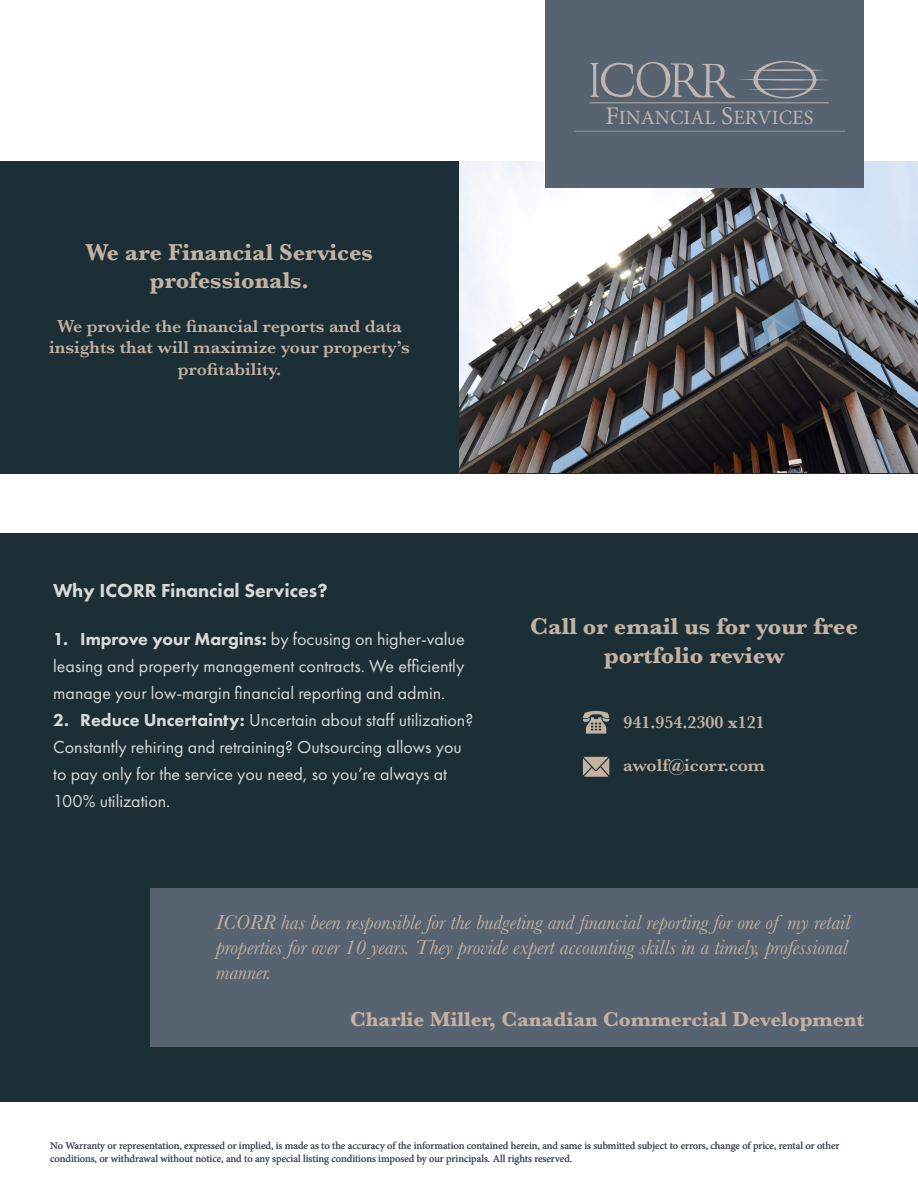
<style>
.page{position:relative;width:918px;height:1188px;background:#fff}
.page>*{position:absolute;margin:0;border:0;box-sizing:border-box;transform-origin:0 0}
.t1{font:700 24px/28.8px "Baskerville";color:#c4b1a1;text-align:center}
.t2{font:italic 21px/25.2px "Baskerville";color:#c4b1a1;text-align:justify}
.t3{font:700 21px "Baskerville";color:#c4b1a1}
.t4{font:20.4px "Minion Pro";color:#c0b4b2}
.t5{font:800 19.5px "Futura PT";color:#d8dad9}
.t6{font:18px/27px "Futura PT";color:#d8dad9;text-align:justify}
.t7{font:600 18px/21.6px "Baskerville";color:#c4b1a1;text-align:center}
.t8{font:10.5px/12.6px "Minion Pro";color:#4b5360}
.s1{font-size:25.5px}
.s2{font-weight:800}
</style>
<div class="page">
<div style="left:0;top:161px;width:918px;height:312px;background:#1c2f36"></div>
<div style="left:0;top:533px;width:918px;height:568px;background:#1c2f36"></div>
<div style="left:150px;top:889px;width:768px;height:158px;background:#586372"></div>
<img style="left:460px;top:161px;width:458px;height:311px">
<div style="left:546px;top:0;width:318px;height:187px;background:#586372"></div>
<svg style="left:574px;top:131px;width:271px;height:1px"></svg>
<svg style="left:590px;top:61px;width:239px;height:43px"></svg>
<svg style="left:583px;top:711px;width:26px;height:23px"></svg>
<svg style="left:583px;top:757px;width:26px;height:20px"></svg>
<p class="t1" style="left:86px;top:238px;width:289px">We are Financial Services</p>
<p class="t1" style="left:150px;top:266px;width:161px">professionals.</p>
<p class="t7" style="left:49px;top:315px;width:362px">We provide the financial reports and data insights that will maximize your property’s profitability.</p>
<p class="t4" style="left:605px;top:104px;width:210px"><span class="s1">F</span>INANCIAL <span class="s1">S</span>ERVICES</p>
<p class="t5" style="left:53px;top:578px;width:276px">Why ICORR Financial Services?</p>
<p class="t6" style="left:53px;top:626px;width:413px"><span class="s2">1. Improve your Margins:</span> by focusing on higher-value leasing and property management contracts. We efficiently manage your low-margin financial reporting and admin.</p>
<p class="t6" style="left:53px;top:707px;width:421px;text-align:left"><span class="s2">2. Reduce Uncertainty:</span> Uncertain about staff utilization?<br>Constantly rehiring and retraining? Outsourcing allows you to pay only for the service you need, so you’re always at 100% utilization.</p>
<p class="t1" style="left:530px;top:612px;width:329px">Call or email us for your free portfolio review</p>
<p class="t7" style="left:623px;top:711px;width:143px">941.954.2300 x121</p>
<p class="t7" style="left:623px;top:754px;width:143px">awolf@icorr.com</p>
<p class="t2" style="left:216px;top:909px;width:636px">ICORR has been responsible for the budgeting and financial reporting for one of my retail properties for over 10 years. They provide expert accounting skills in a timely, professional manner.</p>
<p class="t3" style="left:350px;top:1004px;width:515px">Charlie Miller, Canadian Commercial Development</p>
<p class="t8" style="left:50px;top:1140px;width:791px">No Warranty or representation, expressed or implied, is made as to the accuracy of the information contained herein, and same is submitted subject to errors, change of price, rental or other conditions, or withdrawal without notice, and to any special listing conditions imposed by our principals. All rights reserved.</p>
</div>
